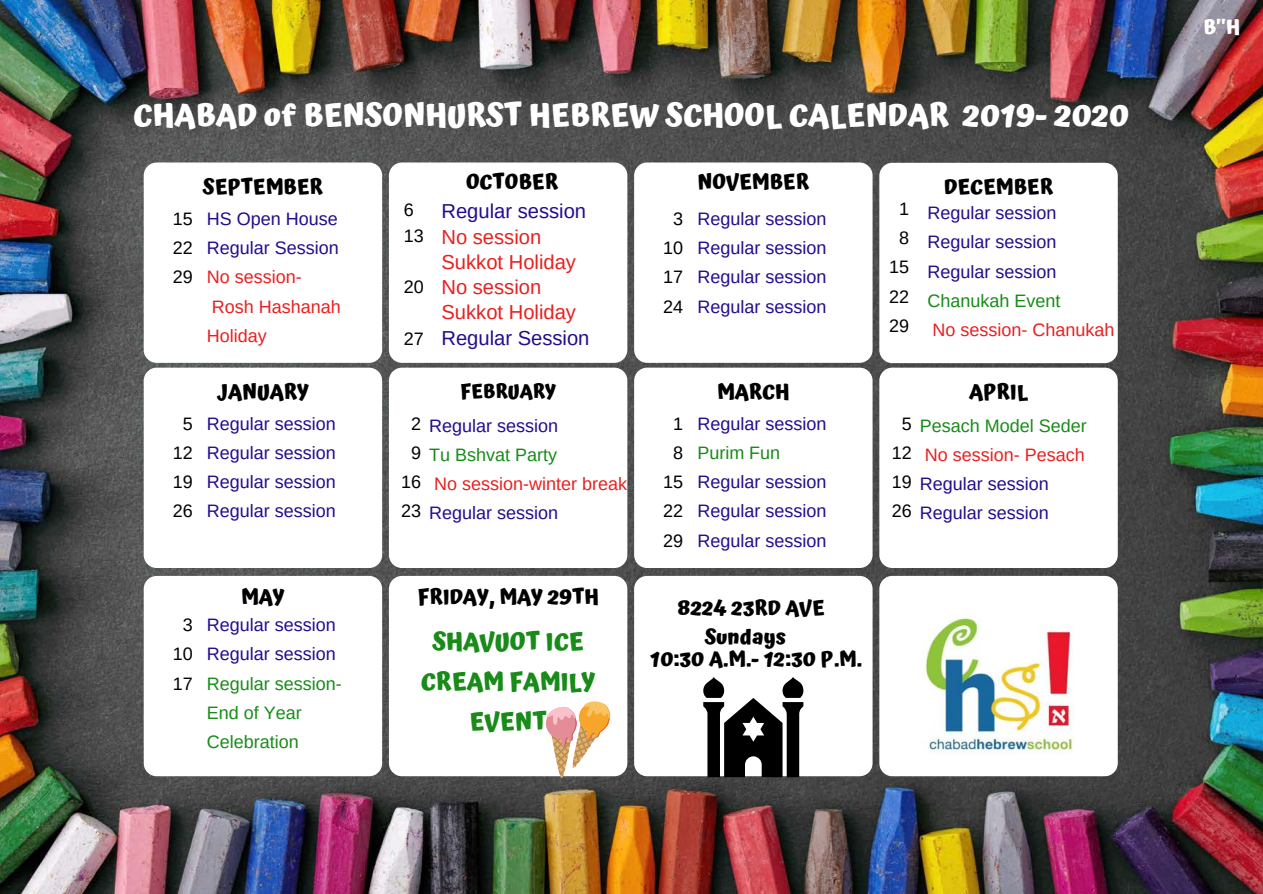
<style>
.page{position:relative;width:1263px;height:894px;background:#fff}
.page>*{position:absolute;margin:0;border:0;box-sizing:border-box;transform-origin:0 0}
.t1{font:700 31.5px "Atma";color:#fff}
.t2{font:700 24.6px/40px "Atma";color:#188b19;text-align:center}
.t3{font:700 21px "Atma";color:#000}
.t4{font:700 20.55px/29.1px "Atma";color:#000;text-align:center}
.t5{font:700 20.4px "Atma";color:#fff}
.t6{font:20.25px/25.2px "Arimo";color:#e82020}
.t7{font:20.25px "Arimo";color:#250b8d}
.t8{font:700 19.5px "Atma";color:#000}
.t9{font:18px/29.2px "Arimo";color:#250b8d;text-align:justify}
.t10{font:18px/29.2px "Arimo";color:#188b19}
.t11{font:18px/29.2px "Arimo";color:#e82020}
.t12{font:18px/29.2px "Arimo";color:#000;text-align:center}
</style>
<div class="page">
<img style="left:0;top:0;width:1263px;height:893px">
<div style="left:144px;top:162px;width:238px;height:201px;background:#fff;border-radius:13px"></div>
<div style="left:879px;top:163px;width:239px;height:200px;background:#fff;border-radius:13px"></div>
<div style="left:389px;top:162px;width:238px;height:201px;background:#fff;border-radius:13px"></div>
<div style="left:389px;top:575px;width:238px;height:201px;background:#fff;border-radius:13px"></div>
<div style="left:144px;top:575px;width:238px;height:201px;background:#fff;border-radius:13px"></div>
<div style="left:879px;top:367px;width:239px;height:201px;background:#fff;border-radius:13px"></div>
<div style="left:634px;top:367px;width:238px;height:201px;background:#fff;border-radius:13px"></div>
<div style="left:389px;top:367px;width:238px;height:201px;background:#fff;border-radius:13px"></div>
<div style="left:144px;top:367px;width:238px;height:201px;background:#fff;border-radius:13px"></div>
<div style="left:634px;top:162px;width:238px;height:201px;background:#fff;border-radius:13px"></div>
<div style="left:634px;top:575px;width:238px;height:201px;background:#fff;border-radius:13px"></div>
<div style="left:879px;top:575px;width:239px;height:201px;background:#fff;border-radius:13px"></div>
<img style="left:923px;top:615px;width:150px;height:139px">
<svg style="left:703px;top:677px;width:100px;height:100px"></svg>
<svg style="left:546px;top:701px;width:66px;height:77px"></svg>
<h1 class="t1" style="left:133px;top:96px;width:997px">CHABAD of BENSONHURST HEBREW SCHOOL CALENDAR 2019- 2020</h1>
<p class="t3" style="left:203px;top:174px;width:122px">SEPTEMBER</p>
<p class="t3" style="left:466px;top:170px;width:94px">OCTOBER</p>
<p class="t12" style="left:173px;top:204px;width:22px;text-align:justify">15<br>22<br>29</p>
<p class="t9" style="left:207px;top:204px;width:133px">HS Open House<br>Regular Session</p>
<p class="t11" style="left:207px;top:262px;width:135px">No session-<br>Rosh Hashanah<br>Holiday</p>
<p class="t12" style="left:404px;top:196px;width:22px;line-height:25.8px;text-align:left">6<br>13</p>
<p class="t12" style="left:404px;top:272px;width:22px">20</p>
<p class="t12" style="left:404px;top:324px;width:22px">27</p>
<p class="t7" style="left:441px;top:200px;width:146px">Regular session</p>
<p class="t6" style="left:441px;top:224px;width:136px">No session<br>Sukkot Holiday<br>No session<br>Sukkot Holiday</p>
<p class="t7" style="left:441px;top:326px;width:150px">Regular Session</p>
<p class="t3" style="left:698px;top:169px;width:113px">NOVEMBER</p>
<p class="t3" style="left:944px;top:174px;width:111px">DECEMBER</p>
<p class="t12" style="left:889px;top:194px;width:22px">1<br>8<br>15<br>22<br>29</p>
<p class="t9" style="left:927px;top:198px;width:130px">Regular session Regular session Regular session</p>
<p class="t12" style="left:663px;top:204px;width:22px">3<br>10<br>17<br>24</p>
<p class="t9" style="left:697px;top:204px;width:130px">Regular session Regular session Regular session Regular session</p>
<p class="t10" style="left:927px;top:286px;width:134px">Chanukah Event</p>
<p class="t11" style="left:932px;top:315px;width:183px">No session- Chanukah</p>
<p class="t3" style="left:217px;top:379px;width:94px">JANUARY</p>
<p class="t8" style="left:460px;top:379px;width:98px">FEBRUARY</p>
<p class="t3" style="left:717px;top:379px;width:74px">MARCH</p>
<p class="t3" style="left:969px;top:379px;width:60px">APRIL</p>
<p class="t12" style="left:173px;top:408px;width:22px">5<br>12<br>19<br>26</p>
<p class="t9" style="left:207px;top:408px;width:130px">Regular session Regular session Regular session Regular session</p>
<p class="t12" style="left:401px;top:408px;width:22px">2<br>9<br>16<br>23</p>
<p class="t9" style="left:429px;top:410px;width:130px">Regular session</p>
<p class="t10" style="left:429px;top:440px;width:129px">Tu Bshvat Party</p>
<p class="t11" style="left:434px;top:469px;width:194px">No session-winter break</p>
<p class="t9" style="left:429px;top:498px;width:130px">Regular session</p>
<p class="t3" style="left:241px;top:584px;width:45px">MAY</p>
<p class="t3" style="left:417px;top:584px;width:183px">FRIDAY, MAY 29TH</p>
<p class="t12" style="left:173px;top:610px;width:22px">3<br>10<br>17</p>
<p class="t9" style="left:207px;top:610px;width:130px">Regular session<br>Regular session</p>
<p class="t10" style="left:207px;top:668px;width:136px">Regular session-<br>End of Year<br>Celebration</p>
<h2 class="t2" style="left:421px;top:621px;width:176px">SHAVUOT ICE<br>CREAM FAMILY<br>EVENT</h2>
<p class="t12" style="left:663px;top:408px;width:22px">1<br>8<br>15<br>22<br>29</p>
<p class="t9" style="left:697px;top:408px;width:130px">Regular session</p>
<p class="t10" style="left:697px;top:438px;width:84px">Purim Fun</p>
<p class="t9" style="left:697px;top:467px;width:130px">Regular session Regular session Regular session</p>
<p class="t4" style="left:677px;top:593px;width:149px">8224 23RD AVE<br>Sundays</p>
<p class="t4" style="left:650px;top:644px;width:213px">10:30 A.M.- 12:30 P.M.</p>
<p class="t12" style="left:892px;top:408px;width:22px">5<br>12<br>19<br>26</p>
<p class="t10" style="left:920px;top:410px;width:168px">Pesach Model Seder</p>
<p class="t11" style="left:925px;top:440px;width:161px">No session- Pesach</p>
<p class="t9" style="left:920px;top:469px;width:130px">Regular session<br>Regular session</p>
<p class="t5" style="left:1203px;top:15px;width:39px">B''H</p>
</div>
